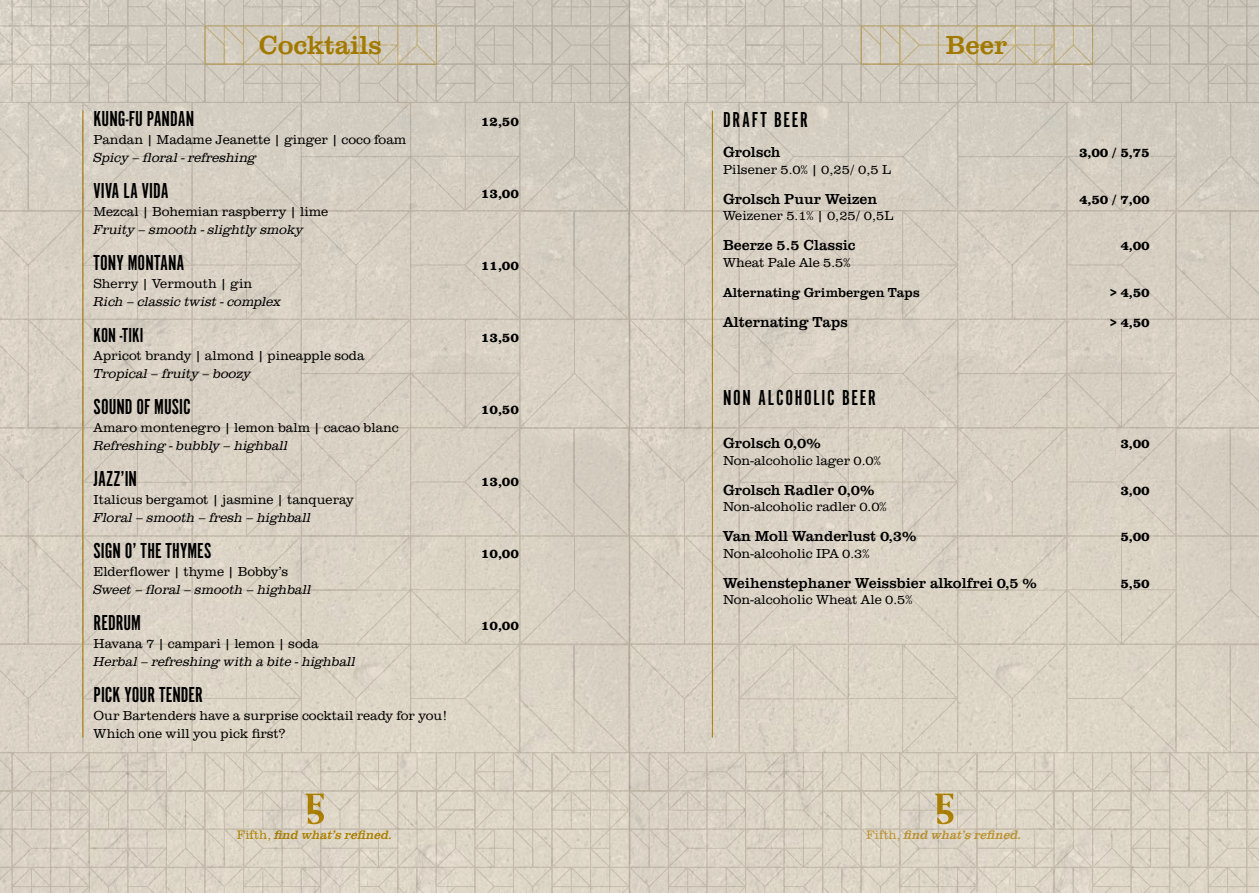
<style>
.page{position:relative;width:1259px;height:893px;background:#fff}
.page>*{position:absolute;margin:0;border:0;box-sizing:border-box;transform-origin:0 0}
.t1{font:27px "Clarendon URW";color:#b68a00}
.t2{font:22.5px "Alternate Got No 1 D";color:#000}
.t3{font:22.5px "Alternate Got No 1 D";letter-spacing:.075em;color:#000}
.t4{font:21px "Alternate Got No 1 D";color:#000}
.t5{font:15px "Clarendon URW";color:#000}
.t6{font:300 13.5px/18px "Clarendon URW";color:#000}
.t7{font:italic 300 13.5px "Clarendon URW";color:#000}
.t8{font:700 13.5px "Clarendon URW";color:#000}
.t9{font:13.5px "Clarendon URW";color:#000}
.t10{font:italic 12.75px "Clarendon URW";color:#b68a00}
.t11{font:italic 12.75px "Clarendon URW";color:#c69e36}
.s1{font-weight:300;font-style:normal}
</style>
<div class="page">
<img style="left:0;top:0;width:1259px;height:893px">
<h1 class="t1" style="left:259px;top:25px;width:125px">Cocktails</h1>
<h1 class="t1" style="left:946px;top:25px;width:63px">Beer</h1>
<h2 class="t2" style="left:94px;top:106px;width:102px">KUNG-FU PANDAN</h2>
<p class="t8" style="left:481px;top:111px;width:39px">12,50</p>
<p class="t6" style="left:94px;top:129px;width:314px">Pandan | Madame Jeanette | ginger | coco foam</p>
<p class="t7" style="left:94px;top:149px;width:165px">Spicy – floral - refreshing</p>
<h2 class="t2" style="left:94px;top:178px;width:77px">VIVA LA VIDA</h2>
<p class="t8" style="left:481px;top:183px;width:39px">13,00</p>
<p class="t6" style="left:94px;top:201px;width:236px">Mezcal | Bohemian raspberry | lime</p>
<p class="t7" style="left:94px;top:221px;width:211px">Fruity – smooth - slightly smoky</p>
<h2 class="t2" style="left:94px;top:250px;width:92px">TONY MONTANA</h2>
<p class="t8" style="left:481px;top:255px;width:39px">11,00</p>
<p class="t6" style="left:94px;top:273px;width:160px">Sherry | Vermouth | gin</p>
<p class="t7" style="left:94px;top:293px;width:189px">Rich – classic twist - complex</p>
<h3 class="t4" style="left:94px;top:324px;width:51px">KON -TIKI</h3>
<p class="t8" style="left:481px;top:327px;width:39px">13,50</p>
<p class="t6" style="left:94px;top:345px;width:273px">Apricot brandy | almond | pineapple soda</p>
<p class="t7" style="left:94px;top:365px;width:159px">Tropical – fruity – boozy</p>
<h2 class="t2" style="left:94px;top:394px;width:99px">SOUND OF MUSIC</h2>
<p class="t8" style="left:481px;top:399px;width:39px">10,50</p>
<p class="t6" style="left:94px;top:417px;width:307px">Amaro montenegro | lemon balm | cacao blanc</p>
<p class="t7" style="left:94px;top:437px;width:196px">Refreshing - bubbly – highball</p>
<h2 class="t2" style="left:94px;top:466px;width:45px">JAZZ’IN</h2>
<p class="t8" style="left:481px;top:471px;width:39px">13,00</p>
<p class="t6" style="left:94px;top:489px;width:262px">Italicus bergamot | jasmine | tanqueray</p>
<p class="t7" style="left:94px;top:509px;width:219px">Floral – smooth – fresh – highball</p>
<h2 class="t2" style="left:94px;top:538px;width:119px">SIGN O’ THE THYMES</h2>
<p class="t8" style="left:481px;top:543px;width:39px">10,00</p>
<p class="t6" style="left:94px;top:561px;width:196px">Elderflower | thyme | Bobby’s</p>
<p class="t7" style="left:94px;top:581px;width:219px">Sweet – floral – smooth – highball</p>
<h2 class="t2" style="left:94px;top:610px;width:49px">REDRUM</h2>
<p class="t8" style="left:481px;top:615px;width:39px">10,00</p>
<p class="t6" style="left:94px;top:633px;width:226px">Havana 7 | campari | lemon | soda</p>
<p class="t7" style="left:94px;top:653px;width:264px">Herbal – refreshing with a bite - highball</p>
<h2 class="t2" style="left:94px;top:682px;width:111px">PICK YOUR TENDER</h2>
<p class="t6" style="left:94px;top:705px;width:354px">Our Bartenders have a surprise cocktail ready for you!<br>Which one will you pick first?</p>
<h2 class="t3" style="left:723px;top:108px;width:86px">DRAFT BEER</h2>
<p class="t5" style="left:723px;top:141px;width:59px">Grolsch</p>
<p class="t8" style="left:1079px;top:143px;width:72px">3,00 / 5,75</p>
<p class="t6" style="left:723px;top:160px;width:170px">Pilsener 5.0% | 0,25/ 0,5 L</p>
<p class="t5" style="left:723px;top:188px;width:156px">Grolsch Puur Weizen</p>
<p class="t8" style="left:1079px;top:189px;width:72px">4,50 / 7,00</p>
<p class="t6" style="left:723px;top:206px;width:172px">Weizener 5.1% | 0,25/ 0,5L</p>
<p class="t5" style="left:723px;top:234px;width:134px">Beerze 5.5 Classic</p>
<p class="t8" style="left:1120px;top:236px;width:31px">4,00</p>
<p class="t6" style="left:723px;top:253px;width:129px">Wheat Pale Ale 5.5%</p>
<p class="t9" style="left:723px;top:282px;width:198px">Alternating Grimbergen Taps</p>
<p class="t8" style="left:1110px;top:282px;width:41px">&gt; 4,50</p>
<p class="t5" style="left:723px;top:311px;width:126px">Alternating Taps</p>
<p class="t8" style="left:1110px;top:312px;width:41px">&gt; 4,50</p>
<h2 class="t3" style="left:723px;top:385px;width:154px">NON ALCOHOLIC BEER</h2>
<p class="t5" style="left:723px;top:432px;width:99px">Grolsch 0,0%</p>
<p class="t8" style="left:1120px;top:434px;width:31px">3,00</p>
<p class="t6" style="left:723px;top:451px;width:159px">Non-alcoholic lager 0.0%</p>
<p class="t5" style="left:723px;top:478px;width:153px">Grolsch Radler 0,0%</p>
<p class="t8" style="left:1120px;top:480px;width:31px">3,00</p>
<p class="t6" style="left:723px;top:497px;width:165px">Non-alcoholic radler 0.0%</p>
<p class="t5" style="left:723px;top:525px;width:195px">Van Moll Wanderlust 0,3%</p>
<p class="t8" style="left:1120px;top:527px;width:31px">5,00</p>
<p class="t6" style="left:723px;top:544px;width:148px">Non-alcoholic IPA 0.3%</p>
<p class="t5" style="left:723px;top:571px;width:315px">Weihenstephaner Weissbier alkolfrei 0,5 %</p>
<p class="t8" style="left:1120px;top:573px;width:31px">5,50</p>
<p class="t6" style="left:723px;top:590px;width:191px">Non-alcoholic Wheat Ale 0.5%</p>
<p class="t10" style="left:237px;top:825px;width:157px"><span class="s1">Fifth,</span> find what’s refined.</p>
<p class="t11" style="left:866px;top:825px;width:157px"><span class="s1">Fifth,</span> find what’s refined.</p>
</div>
